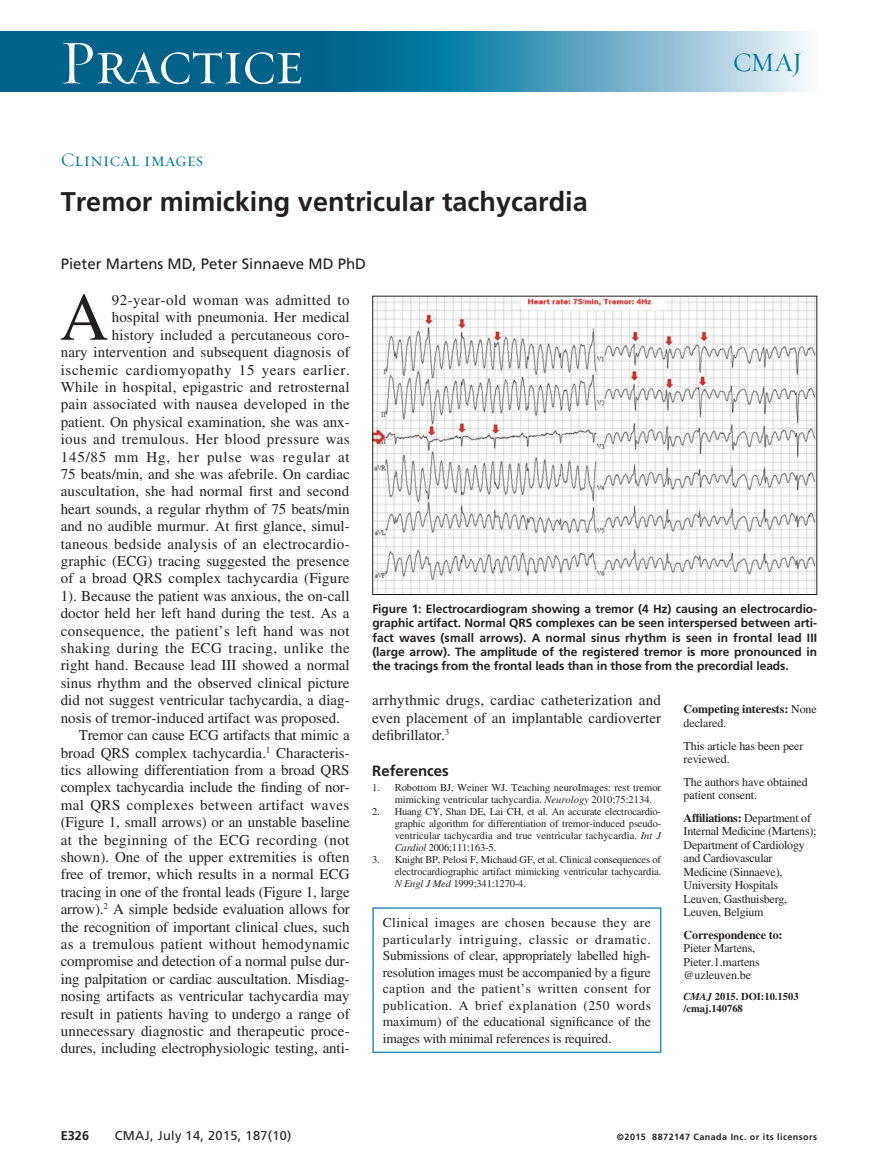
<style>
.page{position:relative;width:878px;height:1175px;background:#fff}
.page>*{position:absolute;margin:0;border:0;box-sizing:border-box;transform-origin:0 0}
.DC{font:67.5px "Times LT Std";color:#231f20}
.t1{font:63px "Requiem Display HTF Small Caps";letter-spacing:-.03em;color:#fff}
.T18{font:700 27px "Frutiger LT Std";color:#231f20}
.t2{font:27px "Requiem Display HTF Roman";color:#00779e}
.Department{font:19.5px "Requiem Display HTF Small Caps";color:#00779e}
.DC-2{font:15px/17.4px "Times LT Std";letter-spacing:.005em;color:#231f20;text-align:justify}
.DC-3{font:15px "Times LT Std";letter-spacing:.03em;color:#231f20}
.DC-4{font:15px "Times LT Std";letter-spacing:.045em;color:#231f20}
.DC-5{font:15px "Times LT Std";letter-spacing:.025em;color:#231f20}
.N10{font:15px "Frutiger LT Std";color:#231f20}
.DC-6{font:15px "Times LT Std";letter-spacing:.055em;color:#231f20}
.RH{font:700 15px "Frutiger LT Std";color:#231f20}
.MSI{font:13.5px/16.5px "Times LT Std";letter-spacing:-.015em;color:#231f20;text-align:justify}
.t3{font:12.75px "Frutiger LT Std";letter-spacing:.025em;color:#231f20}
.t4{font:700 12.75px "Frutiger LT Std";color:#231f20}
.PJ-8{font:700 12px/14.2px "Frutiger LT Std";letter-spacing:-.005em;color:#231f20;text-align:justify}
.PJ-8_left{font:12px/13.5px "Times LT Std";letter-spacing:-.02em;color:#231f20}
.PJ-8_left-2{font:700 12px/13.5px "Times LT Std";letter-spacing:-.01em;color:#231f20}
.REF{font:10.5px/12px "Times LT Std";color:#231f20;text-align:justify}
.DOI{font:700 10.5px/12px "Times LT Std";color:#231f20}
.t5{font:700 9px "Frutiger LT Std";letter-spacing:.05em;color:#231f20}
.s1{font-style:italic}
.s2{font-weight:400}
.s3{font-weight:700}
</style>
<div class="page">
<div style="left:0;top:32px;width:350px;height:60px;background:#006189"></div>
<svg style="left:350px;top:32px;width:458px;height:60px;background:#5fa6c2"></svg>
<img style="left:374px;top:298px;width:441px;height:295px">
<div style="left:372px;top:296px;width:445px;height:299px;border:1px solid #231f20"></div>
<div style="left:372px;top:907px;width:289px;height:146px;border:2px solid #3191b4"></div>
<h2 class="t1" style="left:59px;top:26px;width:246px">Practice</h2>
<h3 class="t2" style="left:733px;top:46px;width:71px">CMAJ</h3>
<p class="Department" style="left:61px;top:148px;width:144px">Clinical images</p>
<p class="T18" style="left:61px;top:185px;width:528px">Tremor mimicking ventricular tachycardia</p>
<p class="N10" style="left:61px;top:255px;width:307px">Pieter Martens MD, Peter Sinnaeve MD PhD</p>
<p class="DC" style="left:60px;top:279px;width:50px">A</p>
<p class="DC-3" style="left:112px;top:291px;width:239px">92-year-old woman was admitted to</p>
<p class="DC-2" style="left:112px;top:308px;width:239px">hospital with pneumonia. Her medical</p>
<p class="DC-2" style="left:112px;top:326px;width:239px">history included a percutaneous coro-</p>
<p class="DC-2" style="left:61px;top:343px;width:290px">nary intervention and subsequent diagnosis of</p>
<p class="DC-4" style="left:61px;top:361px;width:290px">ischemic cardiomyopathy 15 years earlier.</p>
<p class="DC-2" style="left:61px;top:378px;width:290px">While in hospital, epigastric and retrosternal</p>
<p class="DC-2" style="left:61px;top:395px;width:290px">pain associated with nausea developed in the</p>
<p class="DC-2" style="left:61px;top:413px;width:290px">patient. On physical examination, she was anx-</p>
<p class="DC-5" style="left:61px;top:431px;width:290px">ious and tremulous. Her blood pressure was</p>
<p class="DC-6" style="left:61px;top:448px;width:290px">145/85 mm Hg, her pulse was regular at</p>
<p class="DC-2" style="left:61px;top:465px;width:290px">75 beats/min, and she was afebrile. On cardiac</p>
<p class="DC-2" style="left:61px;top:482px;width:290px">auscultation, she had normal first and second</p>
<p class="DC-2" style="left:61px;top:500px;width:290px">heart sounds, a regular rhythm of 75 beats/min</p>
<p class="DC-2" style="left:61px;top:517px;width:290px">and no audible murmur. At first glance, simul-</p>
<p class="DC-2" style="left:61px;top:535px;width:290px">taneous bedside analysis of an electrocardio-</p>
<p class="DC-2" style="left:61px;top:552px;width:290px">graphic (ECG) tracing suggested the presence</p>
<p class="DC-2" style="left:61px;top:569px;width:290px">of a broad QRS complex tachycardia (Figure</p>
<p class="DC-2" style="left:61px;top:587px;width:290px">1). Because the patient was anxious, the on-call</p>
<p class="DC-2" style="left:61px;top:604px;width:290px">doctor held her left hand during the test. As a</p>
<p class="DC-2" style="left:61px;top:622px;width:290px">consequence, the patient’s left hand was not</p>
<p class="DC-3" style="left:61px;top:639px;width:290px">shaking during the ECG tracing, unlike the</p>
<p class="DC-2" style="left:61px;top:656px;width:290px">right hand. Because lead III showed a normal</p>
<p class="DC-2" style="left:61px;top:674px;width:290px">sinus rhythm and the observed clinical picture</p>
<p class="DC-2" style="left:61px;top:691px;width:290px">did not suggest ventricular tachycardia, a diag-</p>
<p class="DC-2" style="left:61px;top:709px;width:281px">nosis of tremor-induced artifact was proposed.</p>
<p class="DC-2" style="left:61px;top:726px;width:290px;text-indent:18px">Tremor can cause ECG artifacts that mimic a broad QRS complex tachycardia.<sup>1</sup> Characteris&shy;tics allowing differentiation from a broad QRS complex tachycardia include the finding of nor&shy;mal QRS complexes between artifact waves (Figure 1, small arrows) or an unstable baseline at the beginning of the ECG recording (not shown). One of the upper extremities is often free of tremor, which results in a normal ECG tracing in one of the frontal leads (Figure 1, large arrow).<sup>2</sup> A simple bedside evaluation allows for the recognition of important clinical clues, such as a tremulous patient without hemodynamic compromise and detection of a normal pulse dur&shy;ing palpitation or cardiac auscultation. Misdiag&shy;nosing artifacts as ventricular tachycardia may result in patients having to undergo a range of unnecessary diagnostic and therapeutic proce&shy;dures, including electrophysiologic testing, anti-</p>
<p class="PJ-8" style="left:372px;top:602px;width:446px">Figure 1: Electrocardiogram showing a tremor (4 Hz) causing an electrocardio&shy;graphic artifact. Normal QRS complexes can be seen interspersed between arti&shy;fact waves (small arrows). A normal sinus rhythm is seen in frontal lead III (large arrow). The amplitude of the registered tremor is more pronounced in the tracings from the frontal leads than in those from the precordial leads.</p>
<p class="DC-2" style="left:372px;top:691px;width:290px">arrhythmic drugs, cardiac catheterization and even placement of an implantable cardioverter defibrillator.<sup>3</sup></p>
<p class="RH" style="left:372px;top:762px;width:78px">References</p>
<p class="REF" style="left:394px;top:781px;width:268px;text-indent:-22px">1. Robottom BJ, Weiner WJ. Teaching neuroImages: rest tremor mimicking ventricular tachycardia. <span class="s1">Neurology</span> 2010;75:2134.</p>
<p class="REF" style="left:394px;top:805px;width:268px;text-indent:-22px">2. Huang CY, Shan DE, Lai CH, et al. An accurate electrocardio&shy;graphic algorithm for differentiation of tremor-induced pseudo&shy;ventricular tachycardia and true ventricular tachycardia. <span class="s1">Int J Cardiol</span> 2006;111:163-5.</p>
<p class="REF" style="left:394px;top:853px;width:268px;text-indent:-22px">3. Knight BP, Pelosi F, Michaud GF, et al. Clinical consequences of electrocardiographic artifact mimicking ventricular tachycardia.<br><span class="s1">N Engl J Med</span> 1999;341:1270-4.</p>
<p class="MSI" style="left:383px;top:914px;width:270px">Clinical images are chosen because they are particularly intriguing, classic or dramatic.<br>Submissions of clear, appropriately labelled high&shy;resolution images must be accompanied by a figure caption and the patient’s written consent for publication. A brief explanation (250 words maximum) of the educational significance of the images with minimal references is required.</p>
<p class="PJ-8_left-2" style="left:683px;top:702px;width:135px">Competing interests: <span class="s2">None declared.</span></p>
<p class="PJ-8_left" style="left:683px;top:738px;width:121px">This article has been peer reviewed.</p>
<p class="PJ-8_left" style="left:683px;top:774px;width:126px">The authors have obtained patient consent.</p>
<p class="PJ-8_left" style="left:683px;top:810px;width:134px"><span class="s3">Affiliations:</span> Department of<br>Internal Medicine (Martens);<br>Department of Cardiology and Cardiovascular<br>Medicine (Sinnaeve),<br>University Hospitals<br>Leuven, Gasthuisberg,<br>Leuven, Belgium</p>
<p class="PJ-8_left" style="left:683px;top:927px;width:100px"><span class="s3">Correspondence to:<br></span>Pieter Martens,<br>Pieter.1.martens @uzleuven.be</p>
<p class="DOI" style="left:683px;top:990px;width:116px"><span class="s1">CMAJ</span> 2015. DOI:10.1503 /cmaj.140768</p>
<p class="t4" style="left:61px;top:1127px;width:30px">E326</p>
<p class="t3" style="left:115px;top:1127px;width:178px">CMAJ, July 14, 2015, 187(10)</p>
<p class="t5" style="left:617px;top:1131px;width:202px">©2015 8872147 Canada Inc. or its licensors</p>
</div>
